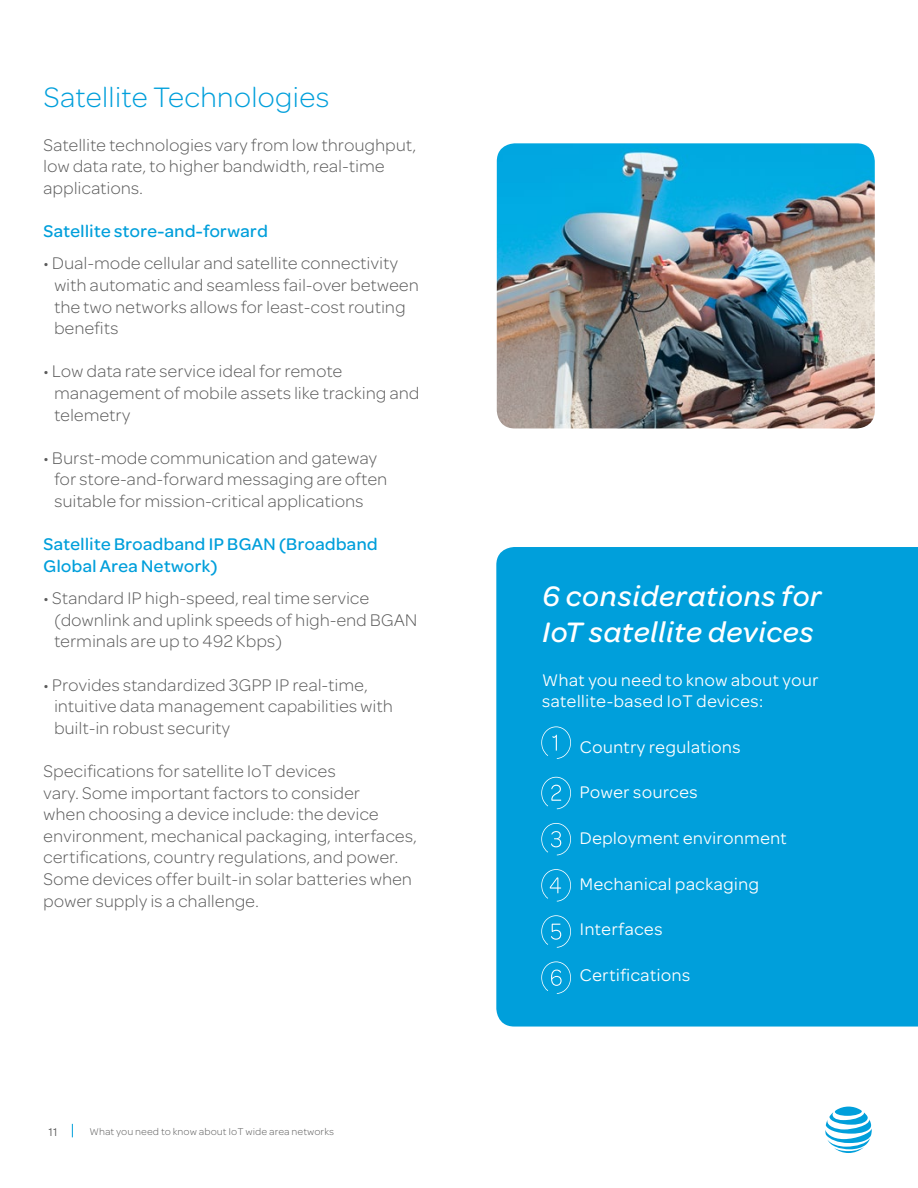
<style>
.page{position:relative;width:918px;height:1188px;background:#fff}
.page>*{position:absolute;margin:0;border:0;box-sizing:border-box;transform-origin:0 0}
.t1{font:italic 30px/36px "Omnes ATTII Medium";color:#fff}
.t2{font:30px "Omnes ATTII Light";letter-spacing:-.01em;color:#009fdb}
.t3{font:18px/21.6px "Omnes ATTII Light";letter-spacing:-.01em;color:#5a5a5a}
.t4{font:18px/21.6px "Omnes ATTII";color:#fff}
.t5{font:18px/21.6px "Omnes ATTII Medium";letter-spacing:-.01em;color:#009fdb}
.t6{font:12px "Omnes ATTII";color:#5a5a5a}
.t7{font:10.5px "Omnes ATTII Light";color:#5a5a5a}
</style>
<div class="page">
<svg style="left:825px;top:1107px;width:47px;height:46px"></svg>
<svg style="left:72px;top:1124px;width:1px;height:13px"></svg>
<div style="left:496px;top:547px;width:422px;height:480px;background:#009fdb"></div>
<svg style="left:541px;top:726px;width:30px;height:33px"></svg>
<svg style="left:541px;top:777px;width:30px;height:32px"></svg>
<svg style="left:541px;top:823px;width:30px;height:32px"></svg>
<svg style="left:541px;top:869px;width:30px;height:33px"></svg>
<svg style="left:541px;top:915px;width:30px;height:33px"></svg>
<svg style="left:541px;top:961px;width:30px;height:33px"></svg>
<img style="left:497px;top:143px;width:378px;height:285px">
<h1 class="t2" style="left:43px;top:78px;width:288px">Satellite Technologies</h1>
<p class="t3" style="left:43px;top:133px;width:375px">Satellite technologies vary from low throughput, low data rate, to higher bandwidth, real-time applications.</p>
<p class="t5" style="left:43px;top:219px;width:226px">Satellite store-and-forward</p>
<p class="t3" style="left:54px;top:252px;width:367px;text-indent:-11px">• Dual-mode cellular and satellite connectivity with automatic and seamless fail-over between the two networks allows for least-cost routing benefits</p>
<p class="t3" style="left:54px;top:360px;width:367px;text-indent:-11px">• Low data rate service ideal for remote management of mobile assets like tracking and telemetry</p>
<p class="t3" style="left:54px;top:446px;width:335px;text-indent:-11px">• Burst-mode communication and gateway for store-and-forward messaging are often suitable for mission-critical applications</p>
<p class="t5" style="left:43px;top:532px;width:336px">Satellite Broadband IP BGAN (Broadband<br>Global Area Network)</p>
<p class="t3" style="left:54px;top:587px;width:365px;text-indent:-11px">• Standard IP high-speed, real time service (downlink and uplink speeds of high-end BGAN terminals are up to 492 Kbps)</p>
<p class="t3" style="left:54px;top:673px;width:341px;text-indent:-11px">• Provides standardized 3GPP IP real-time, intuitive data management capabilities with built-in robust security</p>
<p class="t3" style="left:43px;top:760px;width:375px">Specifications for satellite IoT devices<br>vary. Some important factors to consider<br>when choosing a device include: the device environment, mechanical packaging, interfaces, certifications, country regulations, and power.<br>Some devices offer built-in solar batteries when power supply is a challenge.</p>
<p class="t6" style="left:49px;top:1124px;width:11px">11</p>
<p class="t7" style="left:90px;top:1125px;width:246px">What you need to know about IoT wide area networks</p>
<h1 class="t1" style="left:542px;top:577px;width:282px">6 considerations for<br>IoT satellite devices</h1>
<p class="t4" style="left:542px;top:668px;width:278px">What you need to know about your satellite-based IoT devices:</p>
<p class="t4" style="left:580px;top:735px;width:163px">Country regulations</p>
<p class="t4" style="left:580px;top:781px;width:120px">Power sources</p>
<p class="t4" style="left:580px;top:826px;width:209px">Deployment environment</p>
<p class="t4" style="left:580px;top:872px;width:181px">Mechanical packaging</p>
<p class="t4" style="left:580px;top:917px;width:85px">Interfaces</p>
<p class="t4" style="left:580px;top:963px;width:113px">Certifications</p>
</div>
